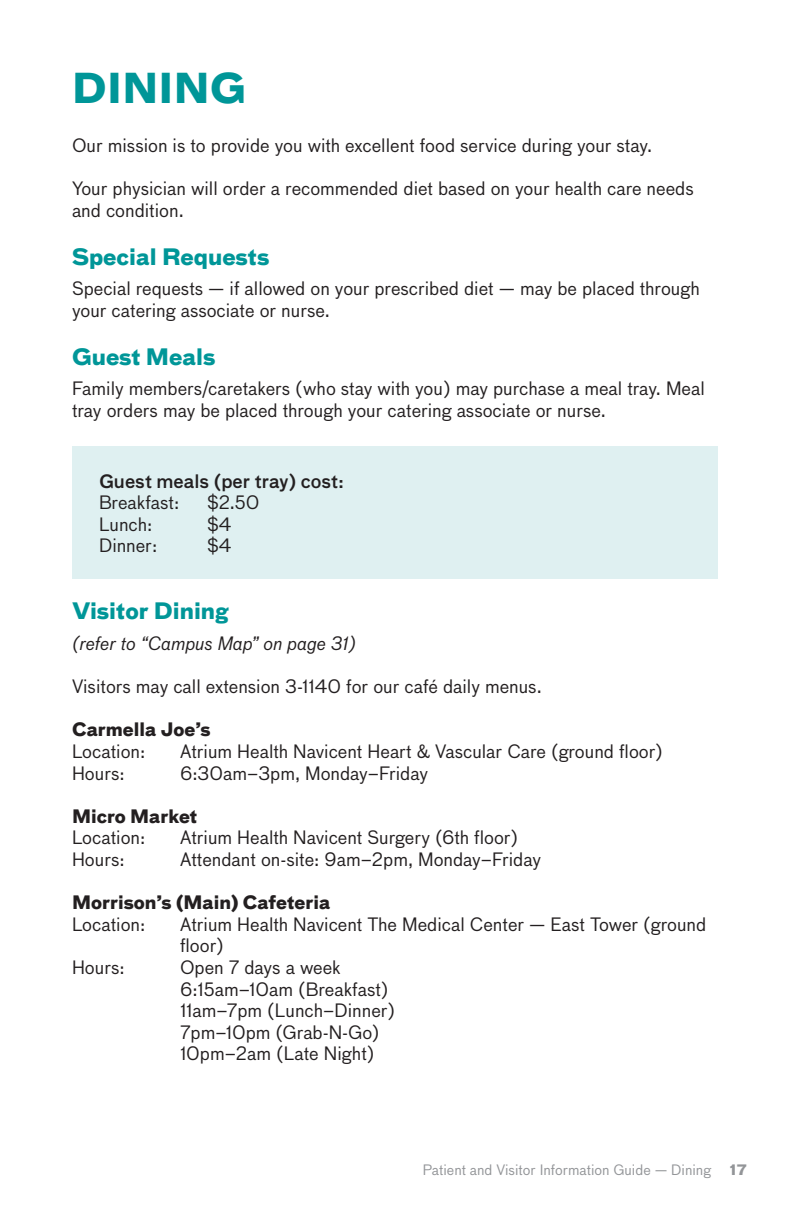
<style>
.page{position:relative;width:792px;height:1224px;background:#fff}
.page>*{position:absolute;margin:0;border:0;box-sizing:border-box;transform-origin:0 0}
.t1{font:700 40px "Bau Pro";letter-spacing:.01em;color:#009698}
.t2{font:700 22px "Bau Pro";color:#009698}
.t3{font:18px/21.6px "Bau Pro";color:#231f20}
.t4{font:700 18px "Bau Pro";color:#231f20}
.t5{font:italic 18px "Bau Pro";color:#231f20}
.t6{font:500 18px "Bau Pro";color:#231f20}
.t7{font:14px "Bau Pro";color:#939598}
.t8{font:700 14px "Bau Pro";color:#939598}
</style>
<div class="page">
<div style="left:72px;top:447px;width:646px;height:132px;background:#dff0f1"></div>
<h1 class="t1" style="left:72px;top:54px;width:176px">DINING</h1>
<p class="t3" style="left:72px;top:134px;width:582px">Our mission is to provide you with excellent food service during your stay.</p>
<p class="t3" style="left:72px;top:177px;width:623px">Your physician will order a recommended diet based on your health care needs and condition.</p>
<p class="t2" style="left:72px;top:237px;width:199px">Special Requests</p>
<p class="t3" style="left:72px;top:277px;width:630px">Special requests — if allowed on your prescribed diet — may be placed through your catering associate or nurse.</p>
<p class="t2" style="left:72px;top:338px;width:145px">Guest Meals</p>
<p class="t3" style="left:72px;top:377px;width:634px">Family members/caretakers (who stay with you) may purchase a meal tray. Meal tray orders may be placed through your catering associate or nurse.</p>
<p class="t6" style="left:99px;top:467px;width:247px">Guest meals (per tray) cost:</p>
<p class="t3" style="left:99px;top:491px;width:82px">Breakfast:</p>
<p class="t3" style="left:207px;top:491px;width:54px">$2.50</p>
<p class="t3" style="left:99px;top:513px;width:55px">Lunch:</p>
<p class="t3" style="left:207px;top:513px;width:26px">$4</p>
<p class="t3" style="left:99px;top:534px;width:60px">Dinner:</p>
<p class="t3" style="left:207px;top:534px;width:26px">$4</p>
<p class="t2" style="left:72px;top:592px;width:159px">Visitor Dining</p>
<p class="t5" style="left:72px;top:630px;width:286px">(refer to “Campus Map” on page 31)</p>
<p class="t3" style="left:72px;top:675px;width:471px">Visitors may call extension 3-1140 for our café daily menus.</p>
<p class="t4" style="left:72px;top:714px;width:140px">Carmella Joe’s</p>
<p class="t3" style="left:72px;top:740px;width:75px">Location:</p>
<p class="t3" style="left:180px;top:740px;width:484px">Atrium Health Navicent Heart &amp; Vascular Care (ground floor)</p>
<p class="t3" style="left:72px;top:761px;width:54px">Hours:</p>
<p class="t3" style="left:180px;top:761px;width:250px">6:30am–3pm, Monday–Friday</p>
<p class="t4" style="left:72px;top:800px;width:127px">Micro Market</p>
<p class="t3" style="left:72px;top:826px;width:75px">Location:</p>
<p class="t3" style="left:180px;top:826px;width:340px">Atrium Health Navicent Surgery (6th floor)</p>
<p class="t3" style="left:72px;top:848px;width:54px">Hours:</p>
<p class="t3" style="left:180px;top:848px;width:363px">Attendant on-site: 9am–2pm, Monday–Friday</p>
<p class="t4" style="left:72px;top:887px;width:260px">Morrison’s (Main) Cafeteria</p>
<p class="t3" style="left:72px;top:913px;width:75px">Location:</p>
<p class="t3" style="left:180px;top:913px;width:528px">Atrium Health Navicent The Medical Center — East Tower (ground floor)</p>
<p class="t3" style="left:72px;top:956px;width:54px">Hours:</p>
<p class="t3" style="left:180px;top:956px;width:217px">Open 7 days a week<br>6:15am–10am (Breakfast)<br>11am–7pm (Lunch–Dinner)<br>7pm–10pm (Grab-N-Go)<br>10pm–2am (Late Night)</p>
<p class="t7" style="left:423px;top:1160px;width:290px">Patient and Visitor Information Guide — Dining</p>
<p class="t8" style="left:730px;top:1158px;width:19px">17</p>
</div>
